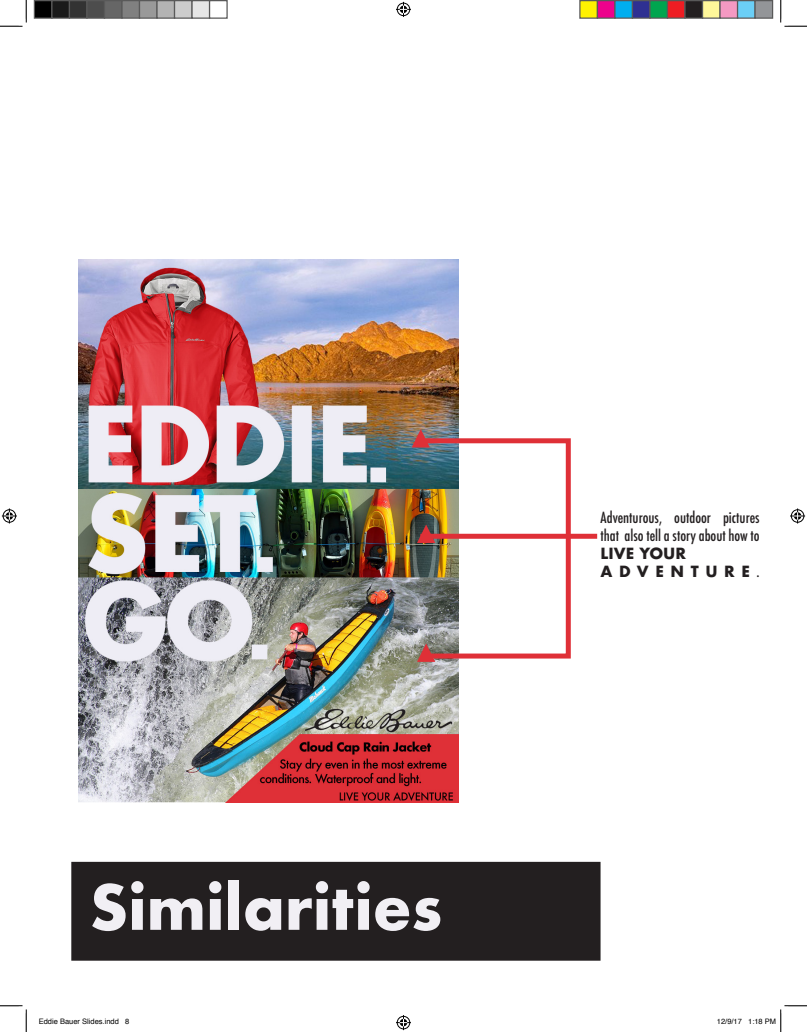
<style>
.page{position:relative;width:807px;height:1032px;background:#fff}
.page>*{position:absolute;margin:0;border:0;box-sizing:border-box;transform-origin:0 0}
.t1{font:700 60px "Futura";color:#f1eff4}
.t2{font:500 condensed 15px/18px "Futura";color:#231f20}
.t3{font:700 15px "Futura";letter-spacing:.44em;color:#231f20}
.t4{font:700 15px "Futura";color:#231f20}
.t5{font:7.5px "Helvetica";color:#000}
.s1{font-weight:500;font-stretch:condensed}
</style>
<div class="page">
<div style="left:72px;top:862px;width:527px;height:97px;background:#231f20"></div>
<div style="left:71px;top:861px;width:529px;height:99px;border:1px solid #231f20"></div>
<img style="left:79px;top:260px;width:379px;height:542px">
<svg style="left:415px;top:435px;width:158px;height:226px"></svg>
<svg style="left:411px;top:429px;width:19px;height:18px"></svg>
<svg style="left:417px;top:643px;width:18px;height:18px"></svg>
<div style="left:420px;top:533px;width:177px;height:5px;background:#df3037"></div>
<svg style="left:417px;top:524px;width:18px;height:19px"></svg>
<svg style="left:0;top:0;width:27px;height:27px"></svg>
<svg style="left:0;top:1005px;width:27px;height:26px"></svg>
<svg style="left:780px;top:0;width:26px;height:27px"></svg>
<svg style="left:396px;top:2px;width:15px;height:15px"></svg>
<svg style="left:396px;top:1015px;width:15px;height:14px"></svg>
<svg style="left:2px;top:508px;width:15px;height:15px"></svg>
<svg style="left:790px;top:508px;width:14px;height:15px"></svg>
<div style="left:34px;top:1px;width:18px;height:17px;background:#000"></div>
<div style="left:34px;top:0;width:18px;height:19px;border:1px solid #595959"></div>
<div style="left:52px;top:1px;width:17px;height:17px;background:#1a1a1a"></div>
<div style="left:51px;top:0;width:19px;height:19px;border:1px solid #595959"></div>
<div style="left:69px;top:1px;width:18px;height:17px;background:#333"></div>
<div style="left:69px;top:0;width:19px;height:19px;border:1px solid #595959"></div>
<div style="left:87px;top:1px;width:17px;height:17px;background:#4d4d4d"></div>
<div style="left:86px;top:0;width:19px;height:19px;border:1px solid #595959"></div>
<div style="left:104px;top:1px;width:18px;height:17px;background:#666"></div>
<div style="left:104px;top:0;width:18px;height:19px;border:1px solid #595959"></div>
<div style="left:122px;top:1px;width:17px;height:17px;background:#808080"></div>
<div style="left:121px;top:0;width:19px;height:19px;border:1px solid #595959"></div>
<div style="left:139px;top:1px;width:18px;height:17px;background:#999"></div>
<div style="left:139px;top:0;width:19px;height:19px;border:1px solid #595959"></div>
<div style="left:157px;top:1px;width:17px;height:17px;background:#b3b3b3"></div>
<div style="left:156px;top:0;width:19px;height:19px;border:1px solid #595959"></div>
<div style="left:174px;top:1px;width:18px;height:17px;background:#ccc"></div>
<div style="left:174px;top:0;width:18px;height:19px;border:1px solid #595959"></div>
<div style="left:192px;top:1px;width:17px;height:17px;background:#e6e6e6"></div>
<div style="left:191px;top:0;width:19px;height:19px;border:1px solid #595959"></div>
<div style="left:209px;top:0;width:19px;height:19px;border:1px solid #595959"></div>
<div style="left:579px;top:1px;width:18px;height:17px;background:#fff101"></div>
<div style="left:579px;top:0;width:19px;height:19px;border:1px solid #595959"></div>
<div style="left:597px;top:1px;width:17px;height:17px;background:#ed028c"></div>
<div style="left:596px;top:0;width:19px;height:19px;border:1px solid #595959"></div>
<div style="left:614px;top:1px;width:18px;height:17px;background:#00aeef"></div>
<div style="left:614px;top:0;width:18px;height:19px;border:1px solid #595959"></div>
<div style="left:632px;top:1px;width:17px;height:17px;background:#2e3092"></div>
<div style="left:631px;top:0;width:19px;height:19px;border:1px solid #595959"></div>
<div style="left:649px;top:1px;width:18px;height:17px;background:#00a54f"></div>
<div style="left:649px;top:0;width:19px;height:19px;border:1px solid #595959"></div>
<div style="left:667px;top:1px;width:17px;height:17px;background:#ee1d23"></div>
<div style="left:666px;top:0;width:19px;height:19px;border:1px solid #595959"></div>
<div style="left:684px;top:1px;width:18px;height:17px;background:#231f20"></div>
<div style="left:684px;top:0;width:18px;height:19px;border:1px solid #595959"></div>
<div style="left:702px;top:1px;width:17px;height:17px;background:#fff79a"></div>
<div style="left:701px;top:0;width:19px;height:19px;border:1px solid #595959"></div>
<div style="left:719px;top:1px;width:18px;height:17px;background:#f499c2"></div>
<div style="left:719px;top:0;width:19px;height:19px;border:1px solid #595959"></div>
<div style="left:737px;top:1px;width:17px;height:17px;background:#6bcff6"></div>
<div style="left:736px;top:0;width:19px;height:19px;border:1px solid #595959"></div>
<div style="left:754px;top:1px;width:18px;height:17px;background:#939598"></div>
<div style="left:754px;top:0;width:18px;height:19px;border:1px solid #595959"></div>
<svg style="left:780px;top:1005px;width:26px;height:26px"></svg>
<p class="t1" style="left:89px;top:863px;width:354px">Similarities</p>
<p class="t2" style="left:600px;top:508px;width:160px">Adventurous, outdoor pictures that also tell a story about how to</p>
<p class="t4" style="left:600px;top:542px;width:87px">LIVE YOUR</p>
<p class="t3" style="left:600px;top:560px;width:160px">ADVENTURE<span class="s1">.</span></p>
<p class="t5" style="left:39px;top:1015px;width:92px">Eddie Bauer Slides.indd 8</p>
<p class="t5" style="left:716px;top:1015px;width:61px">12/9/17 1:18 PM</p>
</div>
